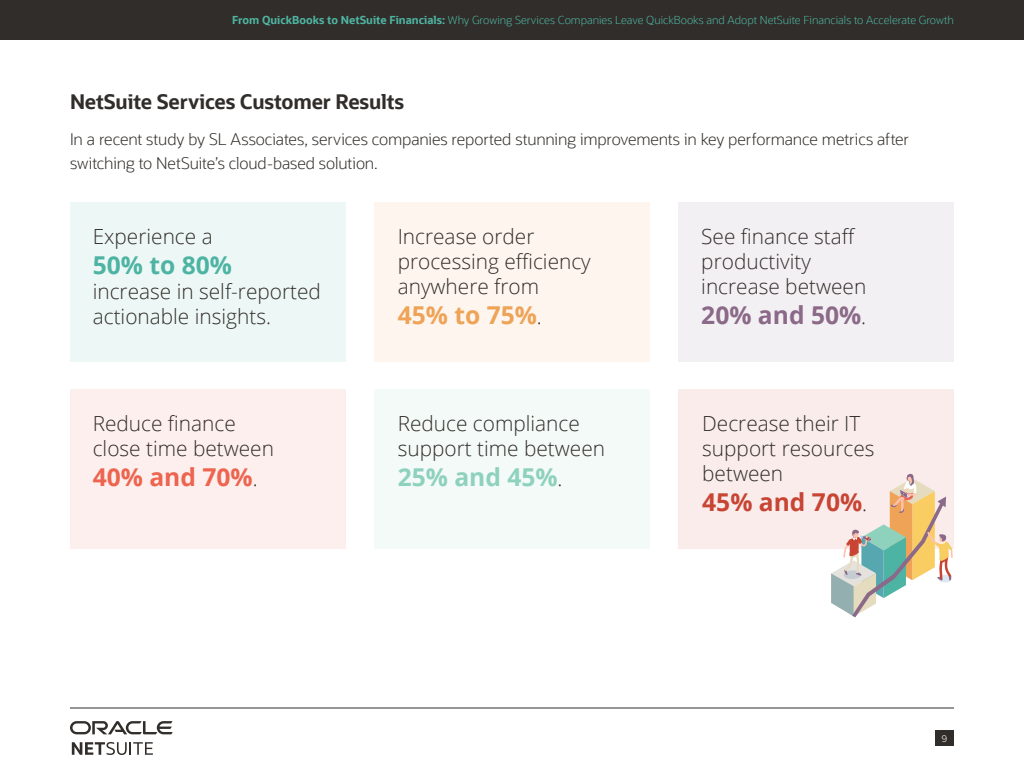
<style>
.page{position:relative;width:1024px;height:768px;background:#fff}
.page>*{position:absolute;margin:0;border:0;box-sizing:border-box;transform-origin:0 0}
.t1{font:700 24.6px "Open Sans";color:#8b6988}
.t2{font:700 24.6px "Open Sans";color:#ed644f}
.t3{font:700 24.6px "Open Sans";color:#8ed1bd}
.t4{font:700 24.6px "Open Sans";color:#c84534}
.t5{font:700 24.6px "Open Sans";color:#eea356}
.t6{font:700 24.6px "Open Sans";color:#4db4a3}
.t7{font:300 20.8px/25px "Open Sans";color:#312d2a}
.t8{font:700 20px "Oracle Sans";letter-spacing:-.01em;color:#312d2a}
.t9{font:300 16px/24px "Oracle Sans";letter-spacing:-.01em;color:#312d2a}
.t10{font:300 11px "Oracle Sans";color:#4eb5a2}
.t11{font:300 10px "Proxima Nova";color:#fff}
.s1{font-weight:700}
.s2{font-weight:300;font-size:20.8px;color:#312d2a}
</style>
<div class="page">
<div style="left:70px;top:202px;width:275px;height:160px;background:#edf7f5"></div>
<div style="left:374px;top:202px;width:276px;height:160px;background:#fdf5ee"></div>
<div style="left:679px;top:202px;width:275px;height:160px;background:#f3f0f3"></div>
<div style="left:70px;top:389px;width:275px;height:160px;background:#fdefed"></div>
<div style="left:374px;top:389px;width:276px;height:160px;background:#f3faf8"></div>
<div style="left:679px;top:389px;width:275px;height:160px;background:#f9eceb"></div>
<svg style="left:831px;top:474px;width:122px;height:143px"></svg>
<div style="left:0;top:0;width:1024px;height:40px;background:#312d2a"></div>
<div style="left:935px;top:730px;width:19px;height:16px;background:#312d2a"></div>
<hr style="left:70px;top:708px;width:884px;height:1px;background:#312d2a">
<svg style="left:72px;top:742px;width:81px;height:13px"></svg>
<svg style="left:70px;top:721px;width:103px;height:13px"></svg>
<p class="t10" style="left:232px;top:14px;width:723px"><span class="s1">From QuickBooks to NetSuite Financials:</span> Why Growing Services Companies Leave QuickBooks and Adopt NetSuite Financials to Accelerate Growth</p>
<p class="t8" style="left:70px;top:89px;width:336px">NetSuite Services Customer Results</p>
<p class="t9" style="left:70px;top:127px;width:841px">In a recent study by SL Associates, services companies reported stunning improvements in key performance metrics after switching to NetSuite’s cloud-based solution.</p>
<p class="t7" style="left:93px;top:223px;width:122px">Experience a</p>
<p class="t6" style="left:93px;top:247px;width:141px">50% to 80%</p>
<p class="t7" style="left:93px;top:278px;width:230px">increase in self-reported actionable insights.</p>
<p class="t7" style="left:93px;top:411px;width:183px">Reduce finance close time between</p>
<p class="t2" style="left:93px;top:459px;width:166px">40% and 70%<span class="s2">.</span></p>
<p class="t7" style="left:398px;top:223px;width:195px">Increase order processing efficiency anywhere from</p>
<p class="t5" style="left:398px;top:297px;width:146px">45% to 75%<span class="s2">.</span></p>
<p class="t7" style="left:398px;top:411px;width:209px">Reduce compliance support time between</p>
<p class="t3" style="left:398px;top:459px;width:166px">25% and 45%<span class="s2">.</span></p>
<p class="t7" style="left:701px;top:223px;width:167px">See finance staff productivity increase between</p>
<p class="t1" style="left:701px;top:297px;width:166px">20% and 50%<span class="s2">.</span></p>
<p class="t7" style="left:702px;top:411px;width:174px">Decrease their IT support resources between</p>
<p class="t4" style="left:702px;top:484px;width:166px">45% and 70%<span class="s2">.</span></p>
<p class="t11" style="left:942px;top:733px;width:7px">9</p>
</div>
